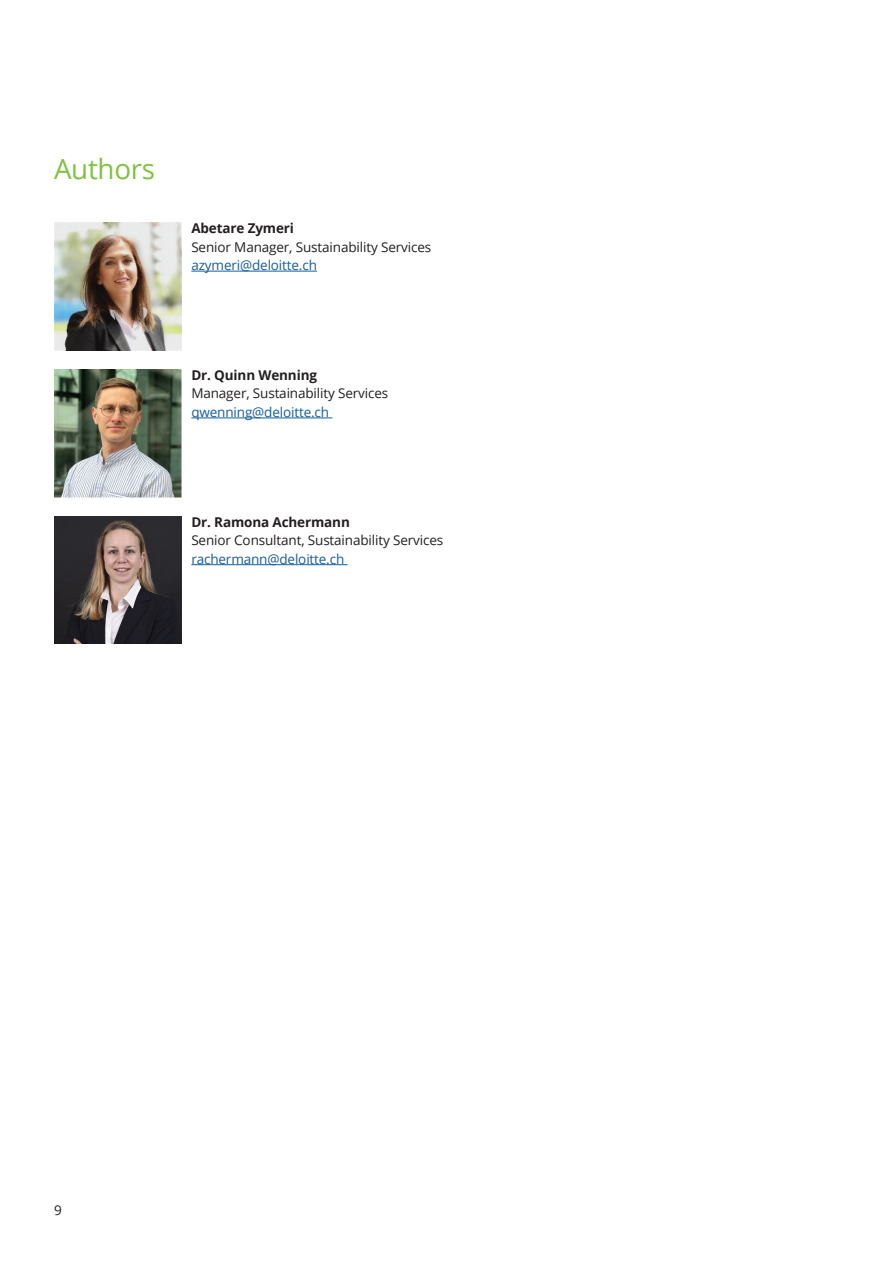
<style>
.page{position:relative;width:893px;height:1263px;background:#fff}
.page>*{position:absolute;margin:0;border:0;box-sizing:border-box;transform-origin:0 0}
.Deloitte_Heading_1{font:27.75px "Open Sans";letter-spacing:-.01em;color:#7fc241}
.Deloitte_Body{font:13.5px "Open Sans";letter-spacing:-.01em;color:#231f20}
.Deloitte_Body-2{font:13.5px "Open Sans";letter-spacing:-.01em;color:#175d9e}
.Deloitte_Body-3{font:700 13.5px "Open Sans";letter-spacing:-.01em;color:#231f20}
</style>
<div class="page">
<img style="left:54px;top:223px;width:127px;height:127px">
<img style="left:54px;top:370px;width:127px;height:127px">
<img style="left:54px;top:516px;width:128px;height:128px">
<hr style="left:191px;top:271px;width:126px;height:1px;background:#175d9e">
<hr style="left:191px;top:418px;width:141px;height:1px;background:#175d9e">
<hr style="left:191px;top:564px;width:157px;height:1px;background:#175d9e">
<p class="Deloitte_Heading_1" style="left:54px;top:149px;width:103px">Authors</p>
<p class="Deloitte_Body-3" style="left:191px;top:219px;width:104px">Abetare Zymeri</p>
<p class="Deloitte_Body" style="left:191px;top:237px;width:241px">Senior Manager, Sustainability Services</p>
<p class="Deloitte_Body-2" style="left:191px;top:256px;width:127px">azymeri@deloitte.ch</p>
<p class="Deloitte_Body-3" style="left:191px;top:366px;width:127px">Dr. Quinn Wenning</p>
<p class="Deloitte_Body" style="left:191px;top:384px;width:198px">Manager, Sustainability Services</p>
<p class="Deloitte_Body-2" style="left:191px;top:403px;width:139px">qwenning@deloitte.ch</p>
<p class="Deloitte_Body-3" style="left:191px;top:512px;width:160px">Dr. Ramona Achermann</p>
<p class="Deloitte_Body" style="left:191px;top:531px;width:253px">Senior Consultant, Sustainability Services</p>
<p class="Deloitte_Body-2" style="left:191px;top:549px;width:154px">rachermann@deloitte.ch</p>
<p class="Deloitte_Body" style="left:54px;top:1201px;width:9px">9</p>
</div>
